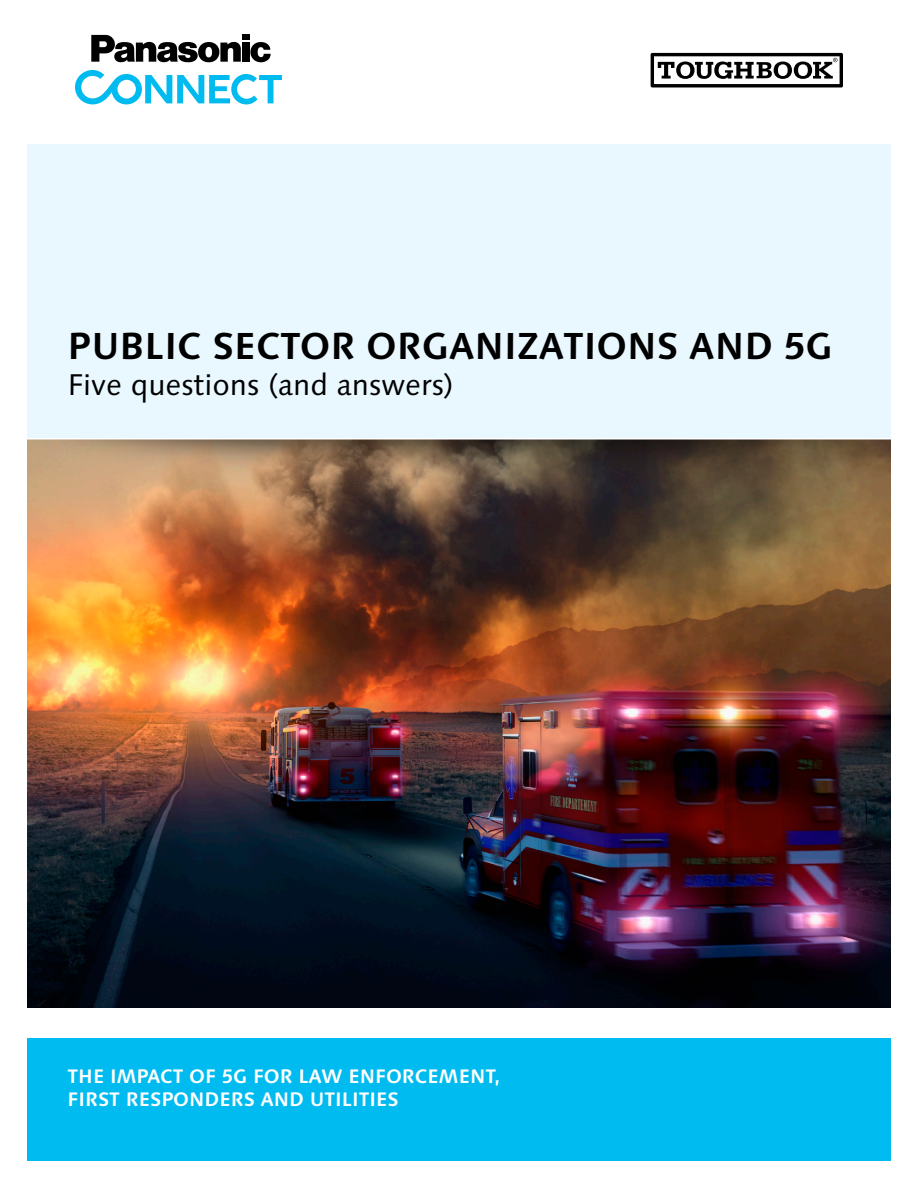
<style>
.page{position:relative;width:918px;height:1188px;background:#fff}
.page>*{position:absolute;margin:0;border:0;box-sizing:border-box;transform-origin:0 0}
.t1{font:700 37.5px "Syntax Next LT Pro";color:#000}
.t2{font:30px "Syntax Next LT Pro";color:#000}
.t3{font:700 19.5px/22.5px "Syntax Next LT Pro";color:#fff}
</style>
<div class="page">
<img style="left:27px;top:484px;width:864px;height:524px">
<img style="left:27px;top:440px;width:864px;height:44px">
<div style="left:27px;top:1038px;width:864px;height:123px;background:#00bbf0"></div>
<div style="left:27px;top:144px;width:864px;height:294px;background:#e9f7fe"></div>
<svg style="left:91px;top:35px;width:180px;height:27px"></svg>
<svg style="left:75px;top:70px;width:207px;height:34px"></svg>
<svg style="left:651px;top:53px;width:192px;height:34px"></svg>
<h1 class="t1" style="left:68px;top:322px;width:767px">PUBLIC SECTOR ORGANIZATIONS AND 5G</h1>
<h2 class="t2" style="left:68px;top:365px;width:388px">Five questions (and answers)</h2>
<p class="t3" style="left:68px;top:1065px;width:434px">THE IMPACT OF 5G FOR LAW ENFORCEMENT,<br>FIRST RESPONDERS AND UTILITIES</p>
</div>
